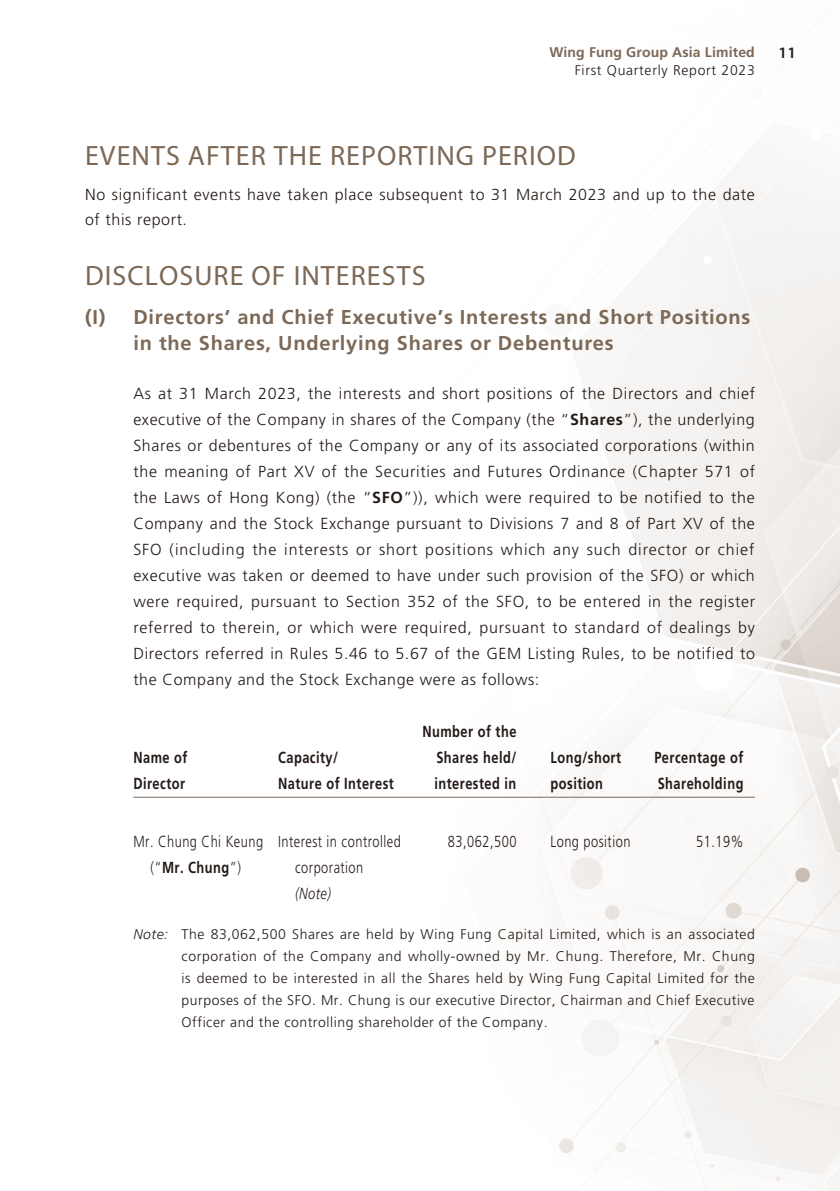
<style>
.page{position:relative;width:840px;height:1191px;background:#fff}
.page>*{position:absolute;margin:0;border:0;box-sizing:border-box;transform-origin:0 0}
.t1{font:28px "Myriad Pro";letter-spacing:.04em;color:#7c6856}
.t2{font:700 20px/26px "Frutiger LT Std";letter-spacing:.04em;color:#7c6856}
.t3{font:300 16px/26px "Frutiger LT Std";letter-spacing:.04em;color:#231916}
.t4{font:700 16px/26px "Frutiger LT Std";letter-spacing:.04em;color:#231916;scale:.8 1}
.t5{font:300 16px/26px "Frutiger LT Std";letter-spacing:.04em;color:#231916;text-align:center;scale:.8 1}
.t6{font:italic 300 16px "Frutiger LT Std";color:#231916;scale:.8 1}
.t7{font:600 16px "Myriad Pro";color:#231916}
.t8{font:300 14px/22px "Frutiger LT Std";letter-spacing:.04em;color:#231916;text-align:justify}
.t9{font:700 14px "Frutiger LT Std";letter-spacing:.01em;color:#7c6856}
.s1{font-weight:700}
.s2{font-style:italic}
</style>
<div class="page">
<img style="left:133px;top:147px;width:706px;height:1044px">
<hr style="left:133px;top:796px;width:145px;height:1px;background:#7c6856">
<hr style="left:278px;top:796px;width:125px;height:1px;background:#7c6856">
<hr style="left:403px;top:796px;width:124px;height:1px;background:#7c6856">
<hr style="left:527px;top:796px;width:114px;height:1px;background:#7c6856">
<hr style="left:641px;top:796px;width:113px;height:1px;background:#7c6856">
<p class="t9" style="left:549px;top:44px;width:207px">Wing Fung Group Asia Limited</p>
<p class="t8" style="left:574px;top:59px;width:181px">First Quarterly Report 2023</p>
<p class="t7" style="left:778px;top:42px;width:19px">11</p>
<h1 class="t1" style="left:85px;top:139px;width:492px">EVENTS AFTER THE REPORTING PERIOD</h1>
<p class="t3" style="left:85px;top:182px;width:670px;line-height:25px">No significant events have taken place subsequent to 31 March 2023 and up to the date of this report.</p>
<h1 class="t1" style="left:85px;top:258px;width:342px">DISCLOSURE OF INTERESTS</h1>
<p class="t2" style="left:133px;top:304px;width:618px;text-indent:-48px">(I) Directors’ and Chief Executive’s Interests and Short Positions in the Shares, Underlying Shares or Debentures</p>
<p class="t3" style="left:133px;top:380px;width:623px;text-align:justify">As at 31 March 2023, the interests and short positions of the Directors and chief executive of the Company in shares of the Company (the “<span class="s1">Shares</span>”), the underlying Shares or debentures of the Company or any of its associated corporations (within the meaning of Part XV of the Securities and Futures Ordinance (Chapter 571 of the Laws of Hong Kong) (the “<span class="s1">SFO</span>”)), which were required to be notified to the Company and the Stock Exchange pursuant to Divisions 7 and 8 of Part XV of the SFO (including the interests or short positions which any such director or chief executive was taken or deemed to have under such provision of the SFO) or which were required, pursuant to Section 352 of the SFO, to be entered in the register referred to therein, or which were required, pursuant to standard of dealings by Directors referred in Rules 5.46 to 5.67 of the GEM Listing Rules, to be notified to the Company and the Stock Exchange were as follows:</p>
<p class="t4" style="left:133px;top:744px;width:69px">Name of<br>Director</p>
<p class="t4" style="left:278px;top:744px;width:146px">Capacity/<br>Nature of Interest</p>
<p class="t5" style="left:133px;top:828px;width:164px">Mr. Chung Chi Keung (“<span class="s1">Mr. Chung</span>”)</p>
<p class="t5" style="left:295px;top:828px;width:133px;text-align:left;text-indent:-17px">Interest in controlled corporation</p>
<p class="t6" style="left:295px;top:884px;width:46px">(Note)</p>
<p class="t4" style="left:434px;top:718px;width:104px;text-align:justify;text-indent:-12px">Number of the Shares held/ interested in</p>
<p class="t4" style="left:550px;top:744px;width:90px">Long/short position</p>
<p class="t4" style="left:654px;top:744px;width:113px">Percentage of<br>Shareholding</p>
<p class="t5" style="left:447px;top:828px;width:87px">83,062,500</p>
<p class="t5" style="left:550px;top:828px;width:101px">Long position</p>
<p class="t5" style="left:695px;top:828px;width:61px">51.19%</p>
<p class="t8" style="left:181px;top:923px;width:574px;text-indent:-48px"><span class="s2">Note:</span> The 83,062,500 Shares are held by Wing Fung Capital Limited, which is an associated corporation of the Company and wholly-owned by Mr. Chung. Therefore, Mr. Chung is deemed to be interested in all the Shares held by Wing Fung Capital Limited for the purposes of the SFO. Mr. Chung is our executive Director, Chairman and Chief Executive Officer and the controlling shareholder of the Company.</p>
</div>
